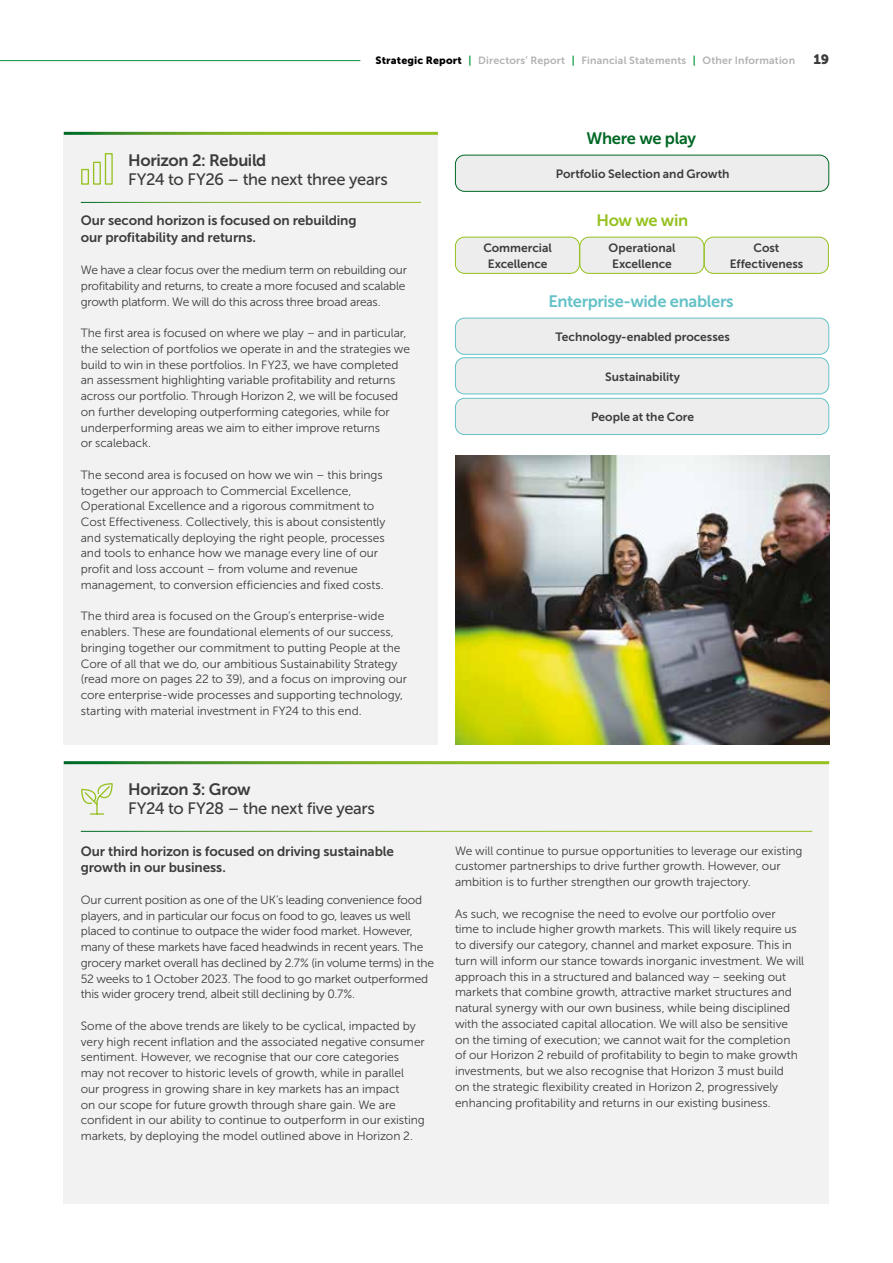
<style>
.page{position:relative;width:893px;height:1263px;background:#fff}
.page>*{position:absolute;margin:0;border:0;box-sizing:border-box;transform-origin:0 0}
.t1{font:16.5px "Museo Sans 500";letter-spacing:-.02em;color:#3c3c3b}
.t2{font:16.5px "Museo Sans 700";letter-spacing:-.025em;color:#3c3c3b}
.t3{font:16.5px "Museo Sans 700";letter-spacing:-.02em;color:#64c2c7}
.t4{font:16.5px "Museo Sans 700";letter-spacing:-.02em;color:#006725}
.t5{font:16.5px "Museo Sans 700";letter-spacing:-.025em;color:#95c11f}
.t6{font:13.5px/16.5px "Museo Sans 700";letter-spacing:-.005em;color:#3c3c3b}
.t7{font:13.5px "Museo Sans 900";color:#3c3c3b}
.t8{font:12px/15.8px "Museo Sans 300";letter-spacing:-.005em;color:#3c3c3b}
.t9{font:12px/15.8px "Museo Sans 700";color:#3c3c3b;text-align:center}
.t10{font:10.5px "Museo Sans 700";letter-spacing:.02em;color:#b3b2b2}
.s1{font-family:"Museo Sans 900";color:#000}
.s2{color:#00963a}
</style>
<div class="page">
<img style="left:455px;top:455px;width:374px;height:289px">
<hr style="left:0;top:60px;width:360px;height:1px;background:#00963a">
<div style="left:64px;top:132px;width:374px;height:612px;background:#f2f2f2"></div>
<hr style="left:64px;top:132px;width:374px;height:3px;background:#fff">
<div style="left:64px;top:761px;width:765px;height:442px;background:#f2f2f2"></div>
<hr style="left:64px;top:761px;width:765px;height:3px;background:#fff">
<div style="left:455px;top:318px;width:374px;height:36px;background:#ededed;border-radius:9px"></div>
<div style="left:455px;top:318px;width:374px;height:37px;border:1px solid #64c2c7;border-radius:9px"></div>
<div style="left:455px;top:358px;width:374px;height:36px;background:#ededed;border-radius:9px"></div>
<div style="left:455px;top:357px;width:374px;height:37px;border:1px solid #64c2c7;border-radius:9px"></div>
<div style="left:455px;top:398px;width:374px;height:36px;background:#ededed;border-radius:9px"></div>
<div style="left:455px;top:398px;width:374px;height:37px;border:1px solid #64c2c7;border-radius:9px"></div>
<div style="left:455px;top:237px;width:124px;height:36px;background:#ededed;border-radius:9px"></div>
<div style="left:455px;top:237px;width:125px;height:37px;border:1px solid #95c11f;border-radius:9px"></div>
<div style="left:580px;top:237px;width:124px;height:36px;background:#ededed;border-radius:9px"></div>
<div style="left:579px;top:237px;width:125px;height:37px;border:1px solid #95c11f;border-radius:9px"></div>
<div style="left:704px;top:237px;width:124px;height:36px;background:#ededed;border-radius:9px"></div>
<div style="left:704px;top:237px;width:125px;height:37px;border:1px solid #95c11f;border-radius:9px"></div>
<div style="left:455px;top:155px;width:374px;height:36px;background:#ededed;border-radius:9px"></div>
<div style="left:455px;top:155px;width:374px;height:37px;border:1px solid #006725;border-radius:9px"></div>
<hr style="left:81px;top:202px;width:340px;height:1px;background:#fff">
<svg style="left:81px;top:153px;width:32px;height:32px"></svg>
<hr style="left:81px;top:831px;width:731px;height:1px;background:#fff">
<svg style="left:81px;top:783px;width:32px;height:32px"></svg>
<p class="t10" style="left:376px;top:54px;width:421px"><span class="s1">Strategic Report</span> <span class="s2">|</span> Directors’ Report <span class="s2">|</span> Financial Statements <span class="s2">|</span> Other Information</p>
<p class="t7" style="left:814px;top:51px;width:17px">19</p>
<h1 class="t2" style="left:128px;top:151px;width:140px">Horizon 2: Rebuild</h1>
<h1 class="t1" style="left:128px;top:171px;width:261px">FY24 to FY26 – the next three years</h1>
<p class="t6" style="left:81px;top:212px;width:277px">Our second horizon is focused on rebuilding our profitability and returns.</p>
<p class="t8" style="left:81px;top:262px;width:328px">We have a clear focus over the medium term on rebuilding our profitability and returns, to create a more focused and scalable growth platform. We will do this across three broad areas.</p>
<p class="t8" style="left:81px;top:325px;width:331px">The first area is focused on where we play – and in particular, the selection of portfolios we operate in and the strategies we build to win in these portfolios. In FY23, we have completed an assessment highlighting variable profitability and returns across our portfolio. Through Horizon 2, we will be focused on further developing outperforming categories, while for underperforming areas we aim to either improve returns<br>or scaleback.</p>
<p class="t8" style="left:81px;top:467px;width:306px">The second area is focused on how we win – this brings together our approach to Commercial Excellence, Operational Excellence and a rigorous commitment to Cost Effectiveness. Collectively, this is about consistently and systematically deploying the right people, processes and tools to enhance how we manage every line of our profit and loss account – from volume and revenue management, to conversion efficiencies and fixed costs.</p>
<p class="t8" style="left:81px;top:608px;width:328px">The third area is focused on the Group’s enterprise-wide enablers. These are foundational elements of our success, bringing together our commitment to putting People at the Core of all that we do, our ambitious Sustainability Strategy (read more on pages 22 to 39), and a focus on improving our core enterprise-wide processes and supporting technology, starting with material investment in FY24 to this end.</p>
<h1 class="t4" style="left:587px;top:129px;width:111px">Where we play</h1>
<p class="t9" style="left:556px;top:166px;width:175px">Portfolio Selection and Growth</p>
<h1 class="t5" style="left:596px;top:211px;width:93px">How we win</h1>
<p class="t9" style="left:483px;top:240px;width:70px">Commercial<br>Excellence</p>
<p class="t9" style="left:609px;top:240px;width:69px">Operational<br>Excellence</p>
<p class="t9" style="left:730px;top:240px;width:75px">Cost<br>Effectiveness</p>
<h1 class="t3" style="left:548px;top:292px;width:187px">Enterprise-wide enablers</h1>
<p class="t9" style="left:556px;top:329px;width:176px">Technology-enabled processes</p>
<p class="t9" style="left:605px;top:369px;width:76px">Sustainability</p>
<p class="t9" style="left:591px;top:409px;width:104px">People at the Core</p>
<h1 class="t2" style="left:128px;top:780px;width:124px">Horizon 3: Grow</h1>
<h1 class="t1" style="left:128px;top:800px;width:248px">FY24 to FY28 – the next five years</h1>
<p class="t6" style="left:81px;top:843px;width:315px">Our third horizon is focused on driving sustainable growth in our business.</p>
<p class="t8" style="left:81px;top:892px;width:355px">Our current position as one of the UK’s leading convenience food players, and in particular our focus on food to go, leaves us well placed to continue to outpace the wider food market. However, many of these markets have faced headwinds in recent years. The grocery market overall has declined by 2.7% (in volume terms) in the 52 weeks to 1 October 2023. The food to go market outperformed this wider grocery trend, albeit still declining by 0.7%.</p>
<p class="t8" style="left:81px;top:1018px;width:346px">Some of the above trends are likely to be cyclical, impacted by very high recent inflation and the associated negative consumer sentiment. However, we recognise that our core categories may not recover to historic levels of growth, while in parallel our progress in growing share in key markets has an impact<br>on our scope for future growth through share gain. We are confident in our ability to continue to outperform in our existing markets, by deploying the model outlined above in Horizon 2.</p>
<p class="t8" style="left:455px;top:843px;width:349px">We will continue to pursue opportunities to leverage our existing customer partnerships to drive further growth. However, our ambition is to further strengthen our growth trajectory.</p>
<p class="t8" style="left:455px;top:906px;width:351px">As such, we recognise the need to evolve our portfolio over<br>time to include higher growth markets. This will likely require us to diversify our category, channel and market exposure. This in turn will inform our stance towards inorganic investment. We will approach this in a structured and balanced way – seeking out markets that combine growth, attractive market structures and natural synergy with our own business, while being disciplined with the associated capital allocation. We will also be sensitive on the timing of execution; we cannot wait for the completion of our Horizon 2 rebuild of profitability to begin to make growth investments, but we also recognise that Horizon 3 must build<br>on the strategic flexibility created in Horizon 2, progressively enhancing profitability and returns in our existing business.</p>
</div>
